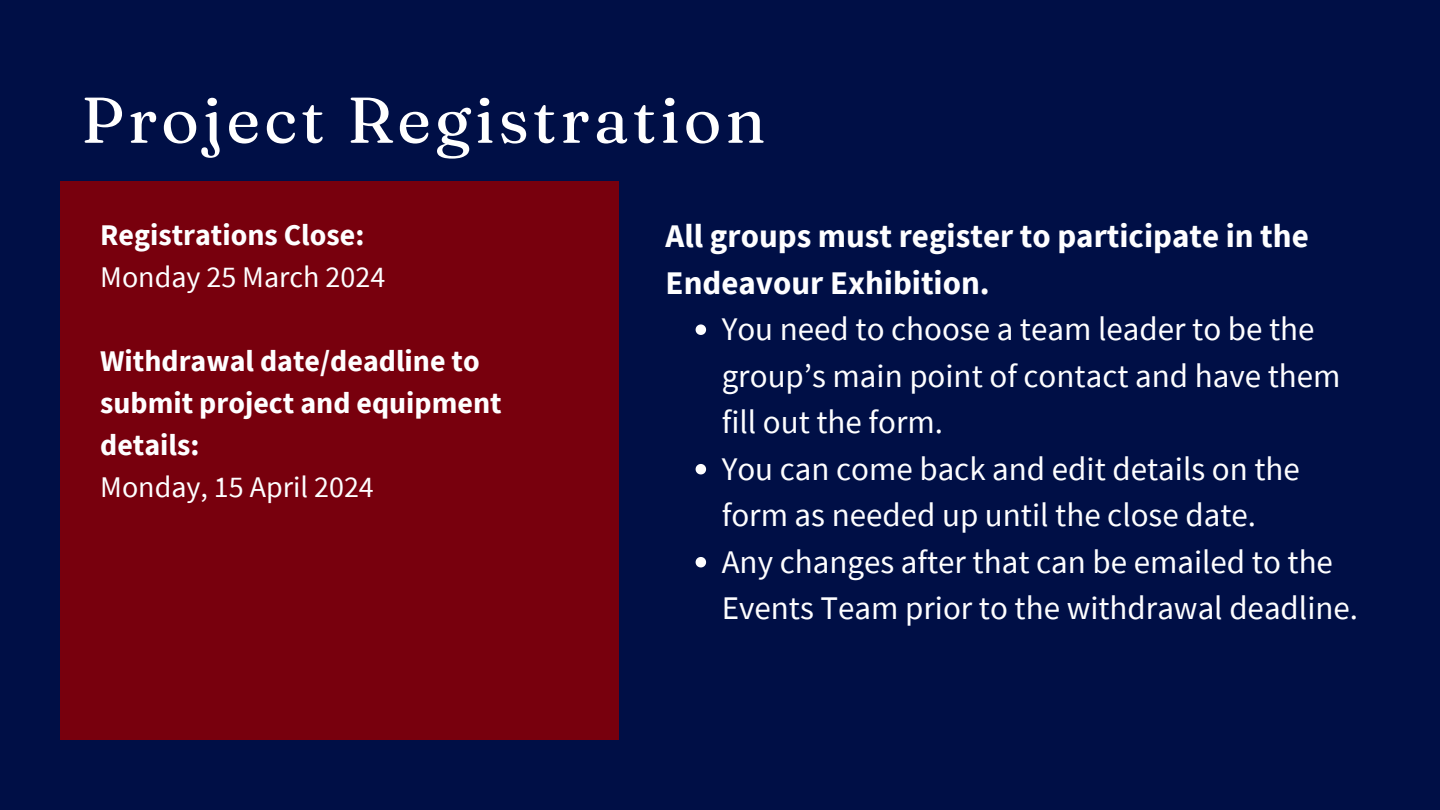
<style>
.page{position:relative;width:1440px;height:810px;background:#000f46}
.page>*{position:absolute;margin:0;border:0;box-sizing:border-box;transform-origin:0 0}
.t1{font:64.5px "Fraunces 9 pt";letter-spacing:.06em;color:#fff}
.t2{font:33px/46.5px "Source Sans Pro";color:#fefeff}
.t3{font:700 33px/46.5px "Source Sans Pro";color:#fefeff}
.t4{font:700 30px/42px "Source Sans Pro";color:#fefeff}
.t5{font:30px "Source Sans Pro";color:#fefeff}
</style>
<div class="page">
<div style="left:61px;top:182px;width:558px;height:558px;background:#78000d"></div>
<svg style="left:696px;top:324px;width:10px;height:11px"></svg>
<svg style="left:696px;top:464px;width:10px;height:10px"></svg>
<svg style="left:696px;top:557px;width:10px;height:10px"></svg>
<p class="t1" style="left:81px;top:80px;width:686px">Project Registration</p>
<h1 class="t4" style="left:100px;top:214px;width:266px">Registrations Close:</h1>
<p class="t5" style="left:100px;top:258px;width:287px">Monday 25 March 2024</p>
<p class="t4" style="left:100px;top:340px;width:403px">Withdrawal date/deadline to submit project and equipment details:</p>
<p class="t5" style="left:100px;top:468px;width:275px">Monday, 15 April 2024</p>
<p class="t3" style="left:666px;top:212px;width:645px">All groups must register to participate in the<br>Endeavour Exhibition.</p>
<h2 class="t2" style="left:722px;top:305px;width:620px">You need to choose a team leader to be the group’s main point of contact and have them fill out the form.</h2>
<p class="t2" style="left:722px;top:445px;width:580px">You can come back and edit details on the form as needed up until the close date.</p>
<p class="t2" style="left:722px;top:538px;width:638px">Any changes after that can be emailed to the<br>Events Team prior to the withdrawal deadline.</p>
</div>
